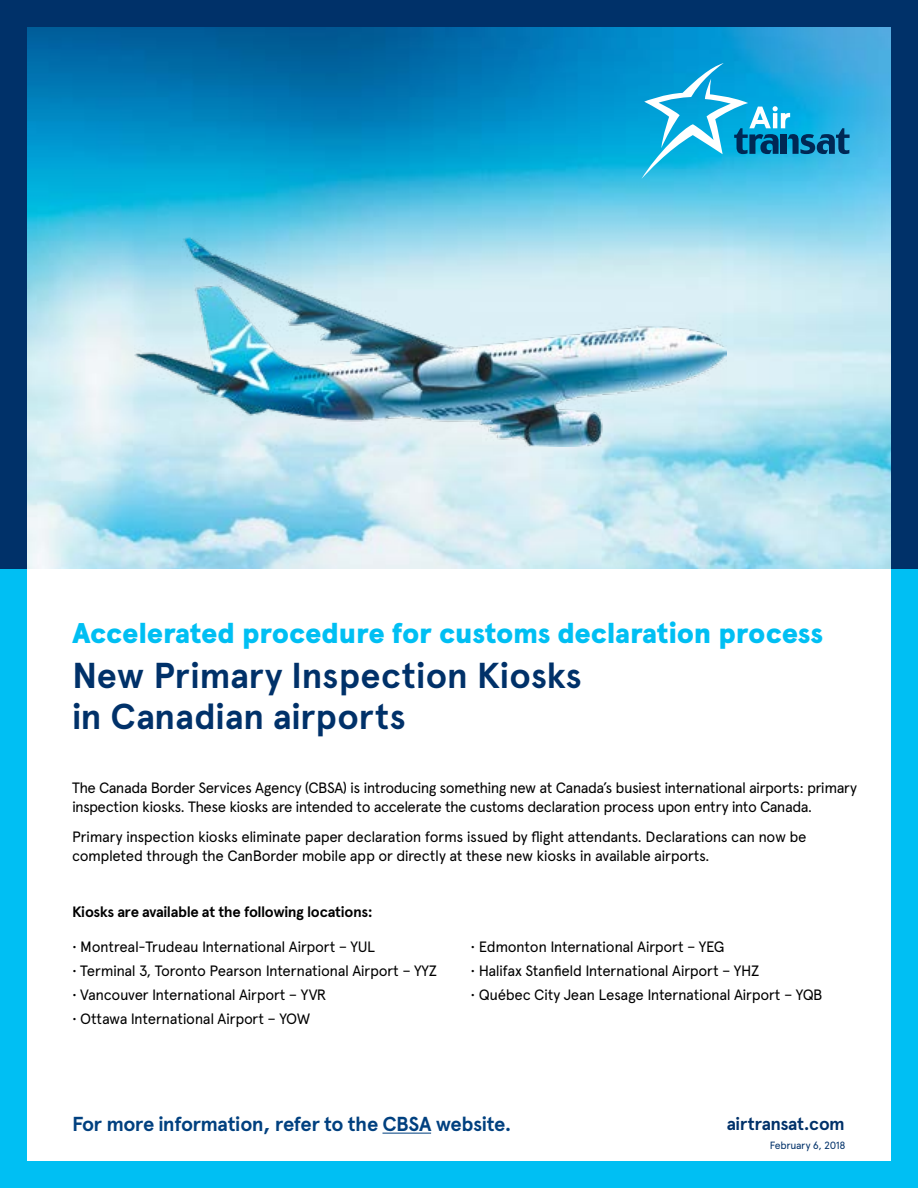
<style>
.page{position:relative;width:918px;height:1188px;background:#fff}
.page>*{position:absolute;margin:0;border:0;box-sizing:border-box;transform-origin:0 0}
.t1{font:700 36px/40.5px "Apercu Pro";letter-spacing:-.005em;color:#003169}
.t2{font:900 28.5px "Apercu";letter-spacing:-.01em;color:#00bff3}
.t3{font:700 20.25px "Apercu Pro";letter-spacing:-.025em;color:#00407f}
.t4{font:700 18px "Apercu Pro";letter-spacing:-.02em;color:#003169}
.t5{font:15px/19.5px "Apercu Pro";letter-spacing:-.03em;color:#000}
.t6{font:700 15px "Apercu Pro";letter-spacing:-.025em;color:#000}
.t7{font:10.5px "Apercu Pro";letter-spacing:-.03em;color:#003169}
</style>
<div class="page">
<div style="left:0;top:0;width:918px;height:569px;background:#003169"></div>
<div style="left:0;top:569px;width:918px;height:619px;background:#00bff3"></div>
<img style="left:27px;top:27px;width:864px;height:542px">
<div style="left:27px;top:569px;width:864px;height:592px;background:#fff"></div>
<svg style="left:641px;top:63px;width:209px;height:116px;background:#29acda"></svg>
<img style="left:135px;top:238px;width:592px;height:209px">
<hr style="left:382px;top:1133px;width:49px;height:1px;background:#00407f">
<h2 class="t2" style="left:72px;top:616px;width:753px">Accelerated procedure for customs declaration process</h2>
<h1 class="t1" style="left:72px;top:653px;width:512px">New Primary Inspection Kiosks in Canadian airports</h1>
<p class="t5" style="left:72px;top:777px;width:786px">The Canada Border Services Agency (CBSA) is introducing something new at Canada’s busiest international airports: primary inspection kiosks. These kiosks are intended to accelerate the customs declaration process upon entry into Canada.</p>
<p class="t5" style="left:72px;top:825px;width:736px">Primary inspection kiosks eliminate paper declaration forms issued by flight attendants. Declarations can now be completed through the CanBorder mobile app or directly at these new kiosks in available airports.</p>
<p class="t6" style="left:72px;top:901px;width:303px">Kiosks are available at the following locations:</p>
<p class="t5" style="left:72px;top:936px;width:304px">• Montreal-Trudeau International Airport – YUL</p>
<p class="t5" style="left:72px;top:960px;width:367px">• Terminal 3, Toronto Pearson International Airport – YYZ</p>
<p class="t5" style="left:72px;top:984px;width:256px">• Vancouver International Airport – YVR</p>
<p class="t5" style="left:72px;top:1008px;width:240px">• Ottawa International Airport – YOW</p>
<p class="t5" style="left:471px;top:936px;width:256px">• Edmonton International Airport – YEG</p>
<p class="t5" style="left:471px;top:960px;width:290px">• Halifax Stanfield International Airport – YHZ</p>
<p class="t5" style="left:471px;top:984px;width:353px">• Québec City Jean Lesage International Airport – YQB</p>
<h3 class="t3" style="left:72px;top:1109px;width:441px">For more information, refer to the CBSA website.</h3>
<p class="t4" style="left:727px;top:1111px;width:120px">airtransat.com</p>
<p class="t7" style="left:770px;top:1137px;width:77px">February 6, 2018</p>
</div>
